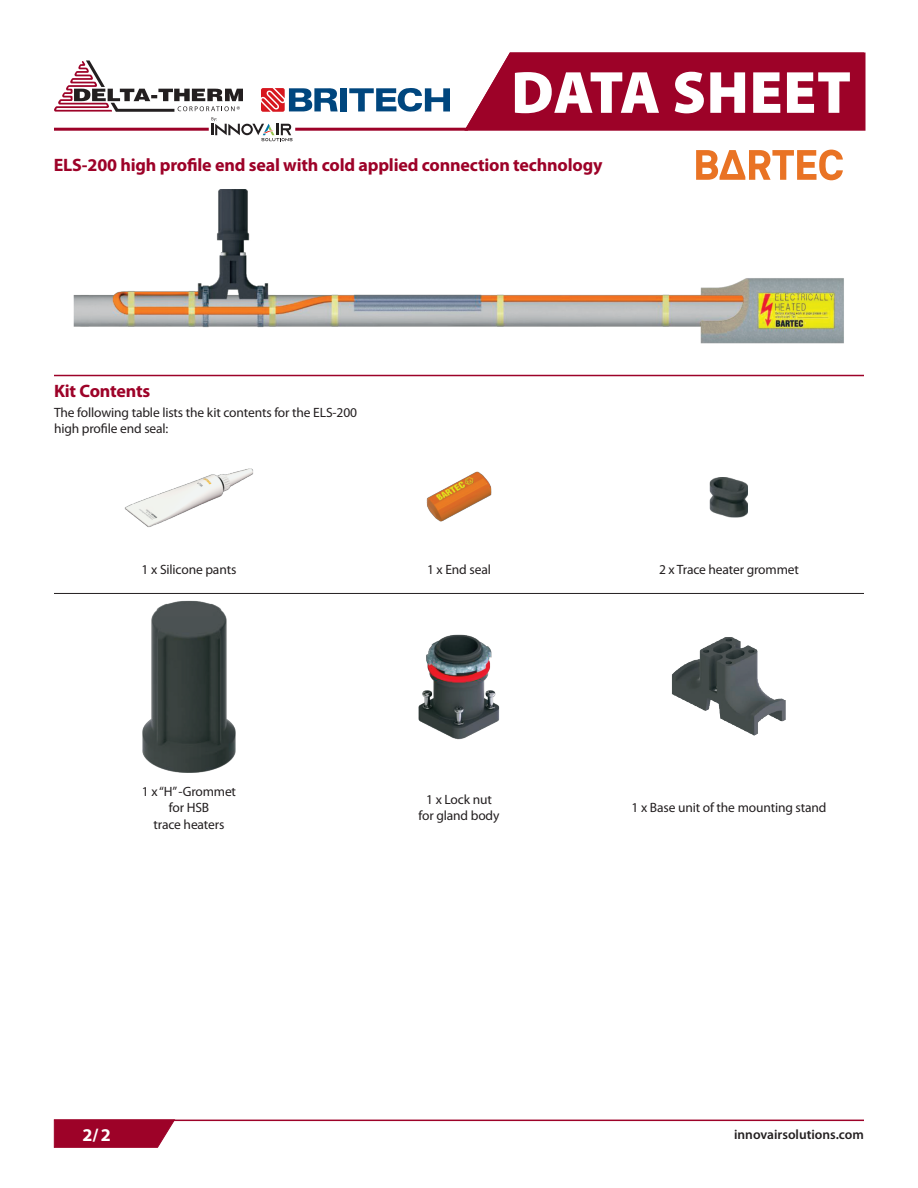
<style>
.page{position:relative;width:918px;height:1188px;background:#fff}
.page>*{position:absolute;margin:0;border:0;box-sizing:border-box;transform-origin:0 0}
.t1{font:900 60px "Myriad Pro";letter-spacing:.01em;color:#fff}
.Sections{font:700 18px "Myriad Pro";letter-spacing:-.01em;color:#9d0228}
.t2{font:700 18px "Myriad Pro";color:#fff}
.Texte_courant_centrée{font:13.5px/16.2px "Myriad Pro";letter-spacing:-.01em;color:#231f20;text-align:center}
.Texte_courant{font:13.5px/16.2px "Myriad Pro";letter-spacing:-.01em;color:#231f20}
.t3{font:600 13.5px "Myriad Pro";color:#231f20}
</style>
<div class="page">
<svg style="left:338px;top:111px;width:124px;height:20px"></svg>
<svg style="left:462px;top:52px;width:404px;height:79px;background:#a31336"></svg>
<hr style="left:54px;top:1120px;width:810px;height:1px;background:#9d0228">
<svg style="left:54px;top:1119px;width:122px;height:29px;background:#a5173a"></svg>
<div style="left:340px;top:88px;width:7px;height:23px;background:#00467e"></div>
<svg style="left:349px;top:88px;width:101px;height:24px"></svg>
<svg style="left:54px;top:60px;width:284px;height:81px"></svg>
<hr style="left:54px;top:128px;width:155px;height:3px;background:#9d0228">
<img style="left:73px;top:189px;width:771px;height:155px">
<svg style="left:696px;top:150px;width:147px;height:30px"></svg>
<hr style="left:54px;top:375px;width:810px;height:1px;background:#9d0228">
<hr style="left:54px;top:593px;width:270px;height:1px;background:#231f20">
<hr style="left:324px;top:593px;width:270px;height:1px;background:#231f20">
<hr style="left:594px;top:593px;width:270px;height:1px;background:#231f20">
<img style="left:124px;top:468px;width:129px;height:60px">
<img style="left:426px;top:471px;width:66px;height:51px">
<img style="left:709px;top:477px;width:39px;height:41px">
<img style="left:142px;top:600px;width:94px;height:173px">
<img style="left:418px;top:634px;width:82px;height:106px">
<img style="left:671px;top:637px;width:115px;height:99px">
<h1 class="t1" style="left:511px;top:53px;width:341px">DATA SHEET</h1>
<p class="Sections" style="left:54px;top:155px;width:550px">ELS-200 high profile end seal with cold applied connection technology</p>
<p class="Sections" style="left:54px;top:381px;width:98px">Kit Contents</p>
<p class="Texte_courant" style="left:54px;top:404px;width:305px">The following table lists the kit contents for the ELS-200 high profile end seal:</p>
<p class="Texte_courant_centrée" style="left:142px;top:562px;width:96px">1 x Silicone pants</p>
<p class="Texte_courant_centrée" style="left:427px;top:562px;width:65px">1 x End seal</p>
<p class="Texte_courant_centrée" style="left:659px;top:562px;width:141px">2 x Trace heater grommet</p>
<p class="Texte_courant_centrée" style="left:142px;top:784px;width:96px">1 x “H” -Grommet for HSB<br>trace heaters</p>
<p class="Texte_courant_centrée" style="left:419px;top:792px;width:82px">1 x Lock nut for gland body</p>
<p class="Texte_courant_centrée" style="left:632px;top:800px;width:196px">1 x Base unit of the mounting stand</p>
<h2 class="t2" style="left:83px;top:1125px;width:30px">2/2</h2>
<p class="t3" style="left:734px;top:1127px;width:131px">innovairsolutions.com</p>
</div>
